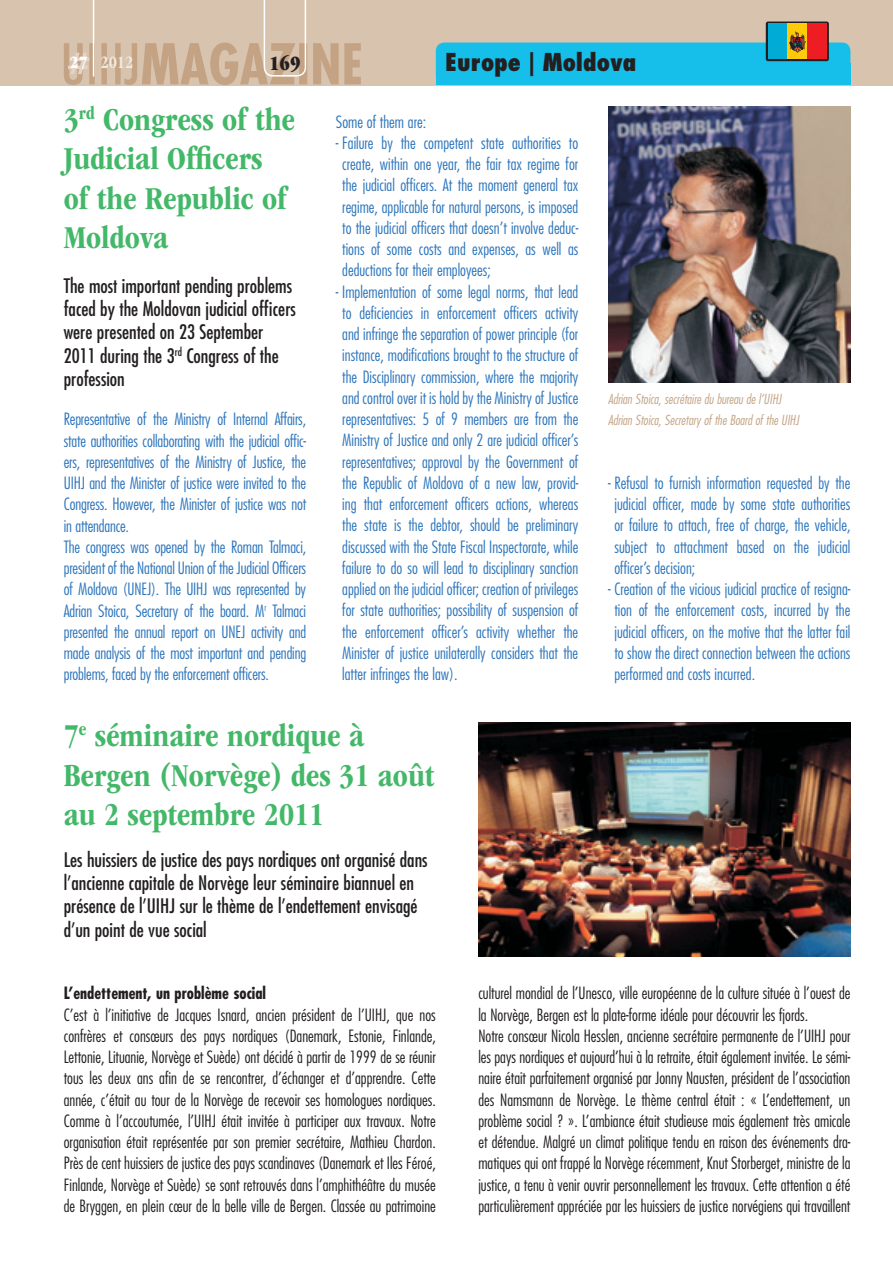
<style>
.page{position:relative;width:893px;height:1263px;background:#fff}
.page>*{position:absolute;margin:0;border:0;box-sizing:border-box;transform-origin:0 0}
.t1{font:700 condensed 33px/39.6px "ITC Garamond Std";color:#44b869}
.t2{font:800 condensed 24px "Futura Std";color:#231f20}
.t3{font:21px "ITC Garamond Std Ult Cond";color:#231f20}
.t4{font:condensed 19.5px/23.4px "Futura Std";color:#231f20}
.t5{font:700 condensed 18px "ITC Garamond Std";color:#f0e9df}
.t6{font:300 condensed 16.5px/21.3px "Futura Std";letter-spacing:-.01em;color:#2e76bc;text-align:justify}
.t7{font:300 condensed 16.5px/21.3px "Futura Std";color:#231f20;text-align:justify}
.t8{font:700 condensed 16.5px "Futura Std";color:#231f20}
.t9{font:italic 300 condensed 13.5px/21.3px "Futura Std";color:#c3a384}
.s1{font-family:"ITC Garamond Std Ult Cond";font-weight:400;font-stretch:normal;color:#fff}
</style>
<div class="page">
<div style="left:0;top:0;width:893px;height:85px;background:#d8c3ae"></div>
<svg style="left:64px;top:0;width:297px;height:85px"></svg>
<img style="left:608px;top:106px;width:242px;height:277px">
<img style="left:478px;top:723px;width:372px;height:234px">
<div style="left:436px;top:43px;width:414px;height:42px;background:#15bfe9;border-radius:9px"></div>
<svg style="left:766px;top:22px;width:63px;height:39px"></svg>
<div style="left:768px;top:24px;width:19px;height:35px;background:#00acd5"></div>
<div style="left:787px;top:24px;width:20px;height:35px;background:#feca0a"></div>
<div style="left:807px;top:24px;width:20px;height:35px;background:#ee1d23"></div>
<svg style="left:790px;top:31px;width:16px;height:22px"></svg>
<p class="t5" style="left:70px;top:52px;width:65px"><span class="s1">27</span> 2012</p>
<p class="t3" style="left:269px;top:51px;width:33px">169</p>
<h1 class="t1" style="left:64px;top:99px;width:233px">3<sup>rd</sup> Congress of the<br>Judicial Officers of the Republic of<br>Moldova</h1>
<p class="t4" style="left:64px;top:273px;width:234px">The most important pending problems faced by the Moldovan judicial officers were presented on 23 September<br>2011 during the 3<sup>rd</sup> Congress of the profession</p>
<p class="t6" style="left:64px;top:408px;width:244px;text-align:left">Representative of the Ministry of Internal Affairs, state authorities collaborating with the judicial offic&shy;ers, representatives of the Ministry of Justice, the UIHJ and the Minister of justice were invited to the Congress. However, the Minister of justice was not in attendance.<br>The congress was opened by the Roman Talmaci, president of the National Union of the Judicial Officers of Moldova (UNEJ). The UIHJ was represented by Adrian Stoica, Secretary of the board. M<sup>r</sup> Talmaci presented the annual report on UNEJ activity and made analysis of the most important and pending problems, faced by the enforcement officers.</p>
<h2 class="t2" style="left:445px;top:47px;width:193px">Europe | Moldova</h2>
<p class="t6" style="left:336px;top:111px;width:92px">Some of them are:</p>
<p class="t6" style="left:342px;top:132px;width:238px;text-indent:-6px">- Failure by the competent state authorities to create, within one year, the fair tax regime for the judicial officers. At the moment general tax regime, applicable for natural persons, is imposed to the judicial officers that doesn’t involve deduc&shy;tions of some costs and expenses, as well as deductions for their employees;</p>
<p class="t6" style="left:342px;top:281px;width:238px;text-indent:-6px">- Implementation of some legal norms, that lead to deficiencies in enforcement officers activity and infringe the separation of power principle (for instance, modifications brought to the structure of the Disciplinary commission, where the majority and control over it is hold by the Ministry of Justice representatives: 5 of 9 members are from the Ministry of Justice and only 2 are judicial officer’s representatives; approval by the Government of the Republic of Moldova of a new law, provid&shy;ing that enforcement officers actions, whereas the state is the debtor, should be preliminary discussed with the State Fiscal Inspectorate, while failure to do so will lead to disciplinary sanction applied on the judicial officer; creation of privileges for state authorities; possibility of suspension of the enforcement officer’s activity whether the Minister of justice unilaterally considers that the latter infringes the law).</p>
<p class="t9" style="left:608px;top:389px;width:192px">Adrian Stoica, secrétaire du bureau de l’UIHJ<br>Adrian Stoica, Secretary of the Board of the UIHJ</p>
<p class="t6" style="left:614px;top:472px;width:238px;text-indent:-6px">- Refusal to furnish information requested by the judicial officer, made by some state authorities or failure to attach, free of charge, the vehicle, subject to attachment based on the judicial officer’s decision;</p>
<p class="t6" style="left:614px;top:578px;width:238px;text-indent:-6px">- Creation of the vicious judicial practice of resigna&shy;tion of the enforcement costs, incurred by the judicial officers, on the motive that the latter fail to show the direct connection between the actions performed and costs incurred.</p>
<h1 class="t1" style="left:64px;top:716px;width:372px">7<sup>e</sup> séminaire nordique à<br>Bergen (Norvège) des 31 août au 2 septembre 2011</h1>
<p class="t4" style="left:64px;top:847px;width:365px">Les huissiers de justice des pays nordiques ont organisé dans l’ancienne capitale de Norvège leur séminaire biannuel en présence de l’UIHJ sur le thème de l’endettement envisagé d’un point de vue social</p>
<p class="t8" style="left:64px;top:983px;width:204px">L’endettement, un problème social</p>
<p class="t7" style="left:64px;top:1004px;width:374px">C’est à l’initiative de Jacques Isnard, ancien président de l’UIHJ, que nos confrères et consœurs des pays nordiques (Danemark, Estonie, Finlande, Lettonie, Lituanie, Norvège et Suède) ont décidé à partir de 1999 de se réunir tous les deux ans afin de se rencontrer, d’échanger et d’apprendre. Cette année, c’était au tour de la Norvège de recevoir ses homologues nordiques.<br>Comme à l’accoutumée, l’UIHJ était invitée à participer aux travaux. Notre organisation était représentée par son premier secrétaire, Mathieu Chardon.<br>Près de cent huissiers de justice des pays scandinaves (Danemark et Iles Féroé, Finlande, Norvège et Suède) se sont retrouvés dans l’amphithéâtre du musée de Bryggen, en plein cœur de la belle ville de Bergen. Classée au patrimoine</p>
<p class="t7" style="left:478px;top:982px;width:374px;text-align:left">culturel mondial de l’Unesco, ville européenne de la culture située à l’ouest de la Norvège, Bergen est la plate-forme idéale pour découvrir les fjords.<br>Notre consœur Nicola Hesslen, ancienne secrétaire permanente de l’UIHJ pour les pays nordiques et aujourd’hui à la retraite, était également invitée. Le sémi&shy;naire était parfaitement organisé par Jonny Nausten, président de l’association des Namsmann de Norvège. Le thème central était : « L’endettement, un problème social ? ». L’ambiance était studieuse mais également très amicale et détendue. Malgré un climat politique tendu en raison des événements dra&shy;matiques qui ont frappé la Norvège récemment, Knut Storberget, ministre de la justice, a tenu à venir ouvrir personnellement les travaux. Cette attention a été particulièrement appréciée par les huissiers de justice norvégiens qui travaillent</p>
</div>
